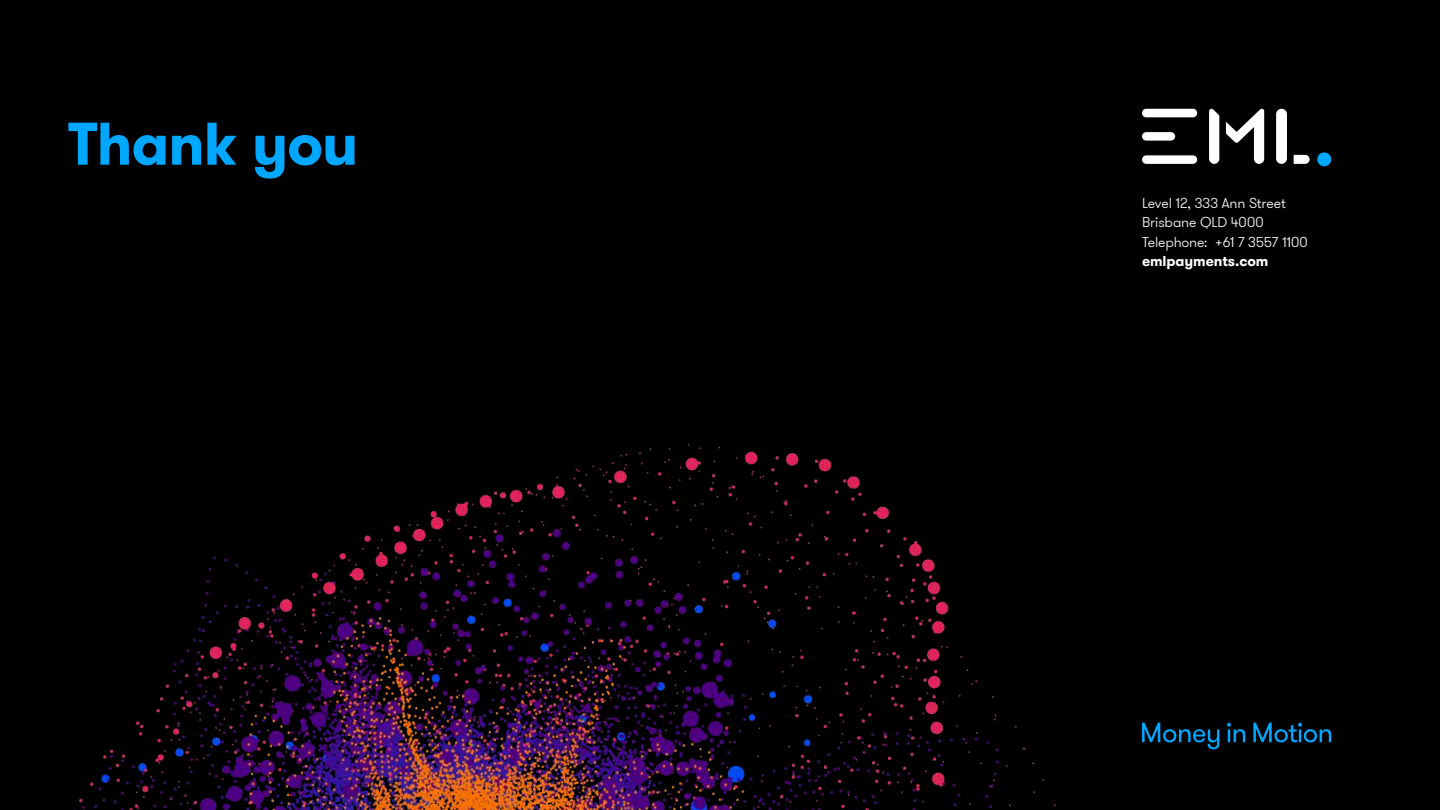
<style>
.page{position:relative;width:1440px;height:810px;background:#000}
.page>*{position:absolute;margin:0;border:0;box-sizing:border-box;transform-origin:0 0}
.t1{font:700 60px "GT Walsheim Pro";letter-spacing:-.02em;color:#00a7ff}
.t2{font:300 14.25px/19.5px "GT Walsheim Pro";letter-spacing:-.01em;color:#fff}
.t3{font:700 14.25px "GT Walsheim Pro";letter-spacing:-.005em;color:#fff}
</style>
<div class="page">
<img style="left:74px;top:443px;width:1071px;height:367px">
<svg style="left:1142px;top:723px;width:77px;height:26px"></svg>
<svg style="left:1227px;top:723px;width:18px;height:19px"></svg>
<svg style="left:1253px;top:723px;width:78px;height:19px"></svg>
<svg style="left:1209px;top:109px;width:10px;height:55px"></svg>
<div style="left:1142px;top:155px;width:55px;height:9px;background:#fff;border-radius:4px"></div>
<div style="left:1142px;top:109px;width:55px;height:8px;background:#fff;border-radius:4px"></div>
<div style="left:1142px;top:132px;width:33px;height:9px;background:#fff;border-radius:4px"></div>
<svg style="left:1294px;top:155px;width:16px;height:9px"></svg>
<div style="left:1276px;top:109px;width:11px;height:55px;background:#fff;border-radius:5px"></div>
<div style="left:1317px;top:152px;width:14px;height:14px;background:#00a7ff;border-radius:50%"></div>
<svg style="left:1226px;top:109px;width:38px;height:55px"></svg>
<h1 class="t1" style="left:68px;top:105px;width:292px">Thank you</h1>
<p class="t2" style="left:1142px;top:194px;width:167px">Level 12, 333 Ann Street<br>Brisbane QLD 4000<br>Telephone: +61 7 3557 1100</p>
<p class="t3" style="left:1142px;top:252px;width:128px">emlpayments.com</p>
</div>
